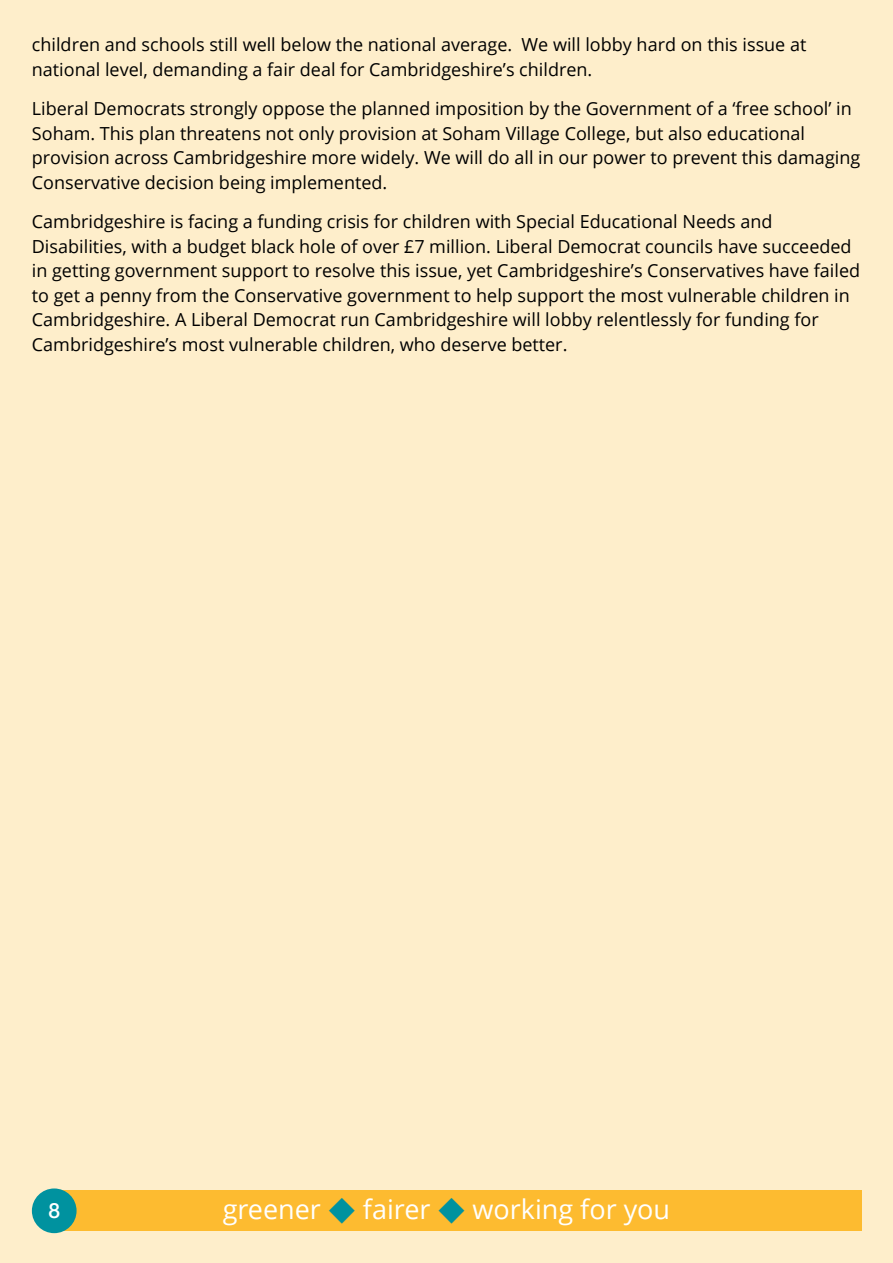
<style>
.page{position:relative;width:893px;height:1263px;background:#feeecb}
.page>*{position:absolute;margin:0;border:0;box-sizing:border-box;transform-origin:0 0}
.t1{font:27px "font 00000000263809 d 0";color:#fff}
.t2{font:500 21px "Helvetica Neue LT Std";color:#fff}
.t3{font:18px/24.6px "font 00000000263809 d 0";color:#000}
.s1{color:#00929f}
</style>
<div class="page">
<div style="left:54px;top:1190px;width:807px;height:41px;background:#fdbb30"></div>
<div style="left:32px;top:1188px;width:45px;height:45px;background:#00929f;border-radius:50%"></div>
<p class="t3" style="left:32px;top:32px;width:776px">children and schools still well below the national average. We will lobby hard on this issue at national level, demanding a fair deal for Cambridgeshire’s children.</p>
<p class="t3" style="left:32px;top:96px;width:830px">Liberal Democrats strongly oppose the planned imposition by the Government of a ‘free school’ in Soham. This plan threatens not only provision at Soham Village College, but also educational provision across Cambridgeshire more widely. We will do all in our power to prevent this damaging Conservative decision being implemented.</p>
<p class="t3" style="left:32px;top:209px;width:830px">Cambridgeshire is facing a funding crisis for children with Special Educational Needs and Disabilities, with a budget black hole of over £7 million. Liberal Democrat councils have succeeded in getting government support to resolve this issue, yet Cambridgeshire’s Conservatives have failed to get a penny from the Conservative government to help support the most vulnerable children in Cambridgeshire. A Liberal Democrat run Cambridgeshire will lobby relentlessly for funding for Cambridgeshire’s most vulnerable children, who deserve better.</p>
<p class="t2" style="left:48px;top:1197px;width:13px">8</p>
<h1 class="t1" style="left:223px;top:1190px;width:449px">greener <span class="s1">u</span> fairer <span class="s1">u</span> working for you</h1>
</div>
